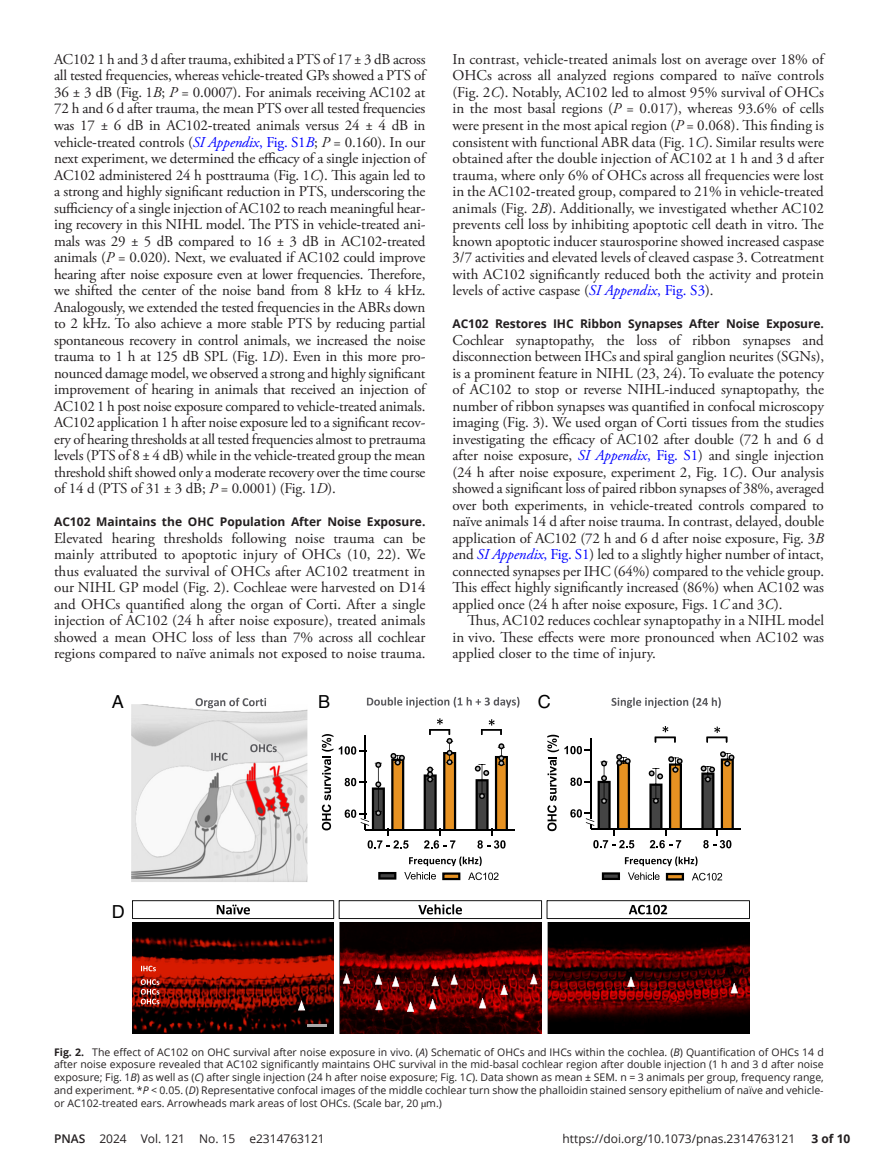
<style>
.page{position:relative;width:878px;height:1175px;background:#fff}
.page>*{position:absolute;margin:0;border:0;box-sizing:border-box;transform-origin:0 0}
.t1{font:18px "Helvetica";color:#000}
.t2{font:15px/16.5px "Adobe Garamond Pro";color:#231f20;text-align:justify}
.t3{font:700 12px "Open Sans";color:#231f20}
.t4{font:12px "Open Sans";color:#231f20}
.t5{font:10.5px/12.8px "Open Sans";color:#231f20;text-align:justify}
.s1{font-family:"STIX"}
.s2{font-style:italic}
.s3{font-style:italic;color:#00f}
.s4{color:#00f}
.s5{font-weight:700}
.s6{font-weight:600}
</style>
<div class="page">
<hr style="left:591px;top:828px;width:149px;height:2px;background:#000">
<svg style="left:648px;top:756px;width:34px;height:92px"></svg>
<svg style="left:700px;top:751px;width:34px;height:97px"></svg>
<hr style="left:365px;top:828px;width:149px;height:2px;background:#000">
<svg style="left:474px;top:743px;width:33px;height:105px"></svg>
<svg style="left:468px;top:872px;width:30px;height:8px"></svg>
<svg style="left:442px;top:872px;width:18px;height:8px"></svg>
<img style="left:131px;top:704px;width:176px;height:178px">
<svg style="left:211px;top:752px;width:16px;height:8px"></svg>
<svg style="left:250px;top:744px;width:27px;height:8px"></svg>
<svg style="left:624px;top:856px;width:73px;height:10px"></svg>
<svg style="left:409px;top:856px;width:72px;height:10px"></svg>
<svg style="left:195px;top:697px;width:71px;height:11px"></svg>
<svg style="left:132px;top:900px;width:617px;height:133px"></svg>
<hr style="left:306px;top:1024px;width:20px;height:3px;background:#aca9a9">
<svg style="left:322px;top:734px;width:86px;height:114px"></svg>
<svg style="left:423px;top:718px;width:33px;height:130px"></svg>
<svg style="left:481px;top:719px;width:20px;height:16px"></svg>
<svg style="left:654px;top:726px;width:21px;height:16px"></svg>
<svg style="left:706px;top:726px;width:21px;height:16px"></svg>
<svg style="left:404px;top:872px;width:32px;height:7px"></svg>
<svg style="left:378px;top:872px;width:18px;height:7px"></svg>
<svg style="left:692px;top:872px;width:29px;height:8px"></svg>
<svg style="left:665px;top:873px;width:18px;height:7px"></svg>
<svg style="left:628px;top:872px;width:31px;height:8px"></svg>
<svg style="left:601px;top:872px;width:18px;height:8px"></svg>
<svg style="left:547px;top:734px;width:87px;height:114px"></svg>
<svg style="left:367px;top:697px;width:152px;height:10px"></svg>
<svg style="left:611px;top:697px;width:109px;height:11px"></svg>
<p class="t2" style="left:54px;top:51px;width:373px">AC102 1 h and 3 d after trauma, exhibited a PTS of 17 ± 3 dB across all tested frequencies, whereas vehicle<span class="s1">-</span>treated GPs showed a PTS of 36 ± 3 dB (Fig. 1<span class="s2">B</span>; <span class="s2">P</span> = 0.0007). For animals receiving AC102 at 72 h and 6 d after trauma, the mean PTS over all tested frequencies was 17 ± 6 dB in AC102<span class="s1">-</span>treated animals versus 24 ± 4 dB in vehicle<span class="s1">-</span>treated controls (<span class="s3">SI Appendix</span><span class="s4">, Fig. S1</span><span class="s3">B</span>; <span class="s2">P</span> = 0.160). In our next experiment, we determined the efficacy of a single injection of AC102 administered 24 h posttrauma (Fig. 1<span class="s2">C</span>). This again led to a strong and highly significant reduction in PTS, underscoring the sufficiency of a single injection of AC102 to reach meaningful hear&shy;ing recovery in this NIHL model. The PTS in vehicle<span class="s1">-</span>treated ani&shy;mals was 29 ± 5 dB compared to 16 ± 3 dB in AC102<span class="s1">-</span>treated animals (<span class="s2">P</span> = 0.020). Next, we evaluated if AC102 could improve hearing after noise exposure even at lower frequencies. Therefore, we shifted the center of the noise band from 8 kHz to 4 kHz.<br>Analogously, we extended the tested frequencies in the ABRs down to 2 kHz. To also achieve a more stable PTS by reducing partial spontaneous recovery in control animals, we increased the noise trauma to 1 h at 125 dB SPL (Fig. 1<span class="s2">D</span>). Even in this more pro&shy;nounced damage model, we observed a strong and highly significant improvement of hearing in animals that received an injection of AC102 1 h post noise exposure compared to vehicle<span class="s1">-</span>treated animals.<br>AC102 application 1 h after noise exposure led to a significant recov&shy;ery of hearing thresholds at all tested frequencies almost to pretrauma levels (PTS of 8 ± 4 dB) while in the vehicle<span class="s1">-</span>treated group the mean threshold shift showed only a moderate recovery over the time course of 14 d (PTS of 31 ± 3 dB; <span class="s2">P</span> = 0.0001) (Fig. 1<span class="s2">D</span>).</p>
<p class="t3" style="left:54px;top:513px;width:373px">AC102 Maintains the OHC Population After Noise Exposure.</p>
<p class="t2" style="left:54px;top:530px;width:373px">Elevated hearing thresholds following noise trauma can be mainly attributed to apoptotic injury of OHCs (10, 22). We thus evaluated the survival of OHCs after AC102 treatment in our NIHL GP model (Fig. 2). Cochleae were harvested on D14 and OHCs quantified along the organ of Corti. After a single injection of AC102 (24 h after noise exposure), treated animals showed a mean OHC loss of less than 7% across all cochlear regions compared to naïve animals not exposed to noise trauma.</p>
<p class="t2" style="left:452px;top:51px;width:373px">In contrast, vehicle<span class="s1">-</span>treated animals lost on average over 18% of OHCs across all analyzed regions compared to naïve controls (Fig. 2<span class="s2">C</span>). Notably, AC102 led to almost 95% survival of OHCs in the most basal regions (<span class="s2">P</span> = 0.017), whereas 93.6% of cells were present in the most apical region (<span class="s2">P</span> = 0.068). This finding is consistent with functional ABR data (Fig. 1<span class="s2">C</span>). Similar results were obtained after the double injection of AC102 at 1 h and 3 d after trauma, where only 6% of OHCs across all frequencies were lost in the AC102<span class="s1">-</span>treated group, compared to 21% in vehicle<span class="s1">-</span>treated animals (Fig. 2<span class="s2">B</span>). Additionally, we investigated whether AC102 prevents cell loss by inhibiting apoptotic cell death in vitro. The known apoptotic inducer staurosporine showed increased caspase 3/7 activities and elevated levels of cleaved caspase 3. Cotreatment with AC102 significantly reduced both the activity and protein levels of active caspase (<span class="s3">SI Appendix</span><span class="s4">, Fig. S3</span>).</p>
<p class="t3" style="left:452px;top:315px;width:373px">AC102 Restores IHC Ribbon Synapses After Noise Exposure.</p>
<p class="t2" style="left:452px;top:332px;width:373px">Cochlear synaptopathy, the loss of ribbon synapses and disconnection between IHCs and spiral ganglion neurites (SGNs), is a prominent feature in NIHL (23, 24). To evaluate the potency of AC102 to stop or reverse NIHL<span class="s1">-</span>induced synaptopathy, the number of ribbon synapses was quantified in confocal microscopy imaging (Fig. 3). We used organ of Corti tissues from the studies investigating the efficacy of AC102 after double (72 h and 6 d after noise exposure, <span class="s3">SI Appendix</span><span class="s4">, Fig. S1</span>) and single injection (24 h after noise exposure, experiment 2, Fig. 1<span class="s2">C</span>). Our analysis showed a significant loss of paired ribbon synapses of 38%, averaged over both experiments, in vehicle<span class="s1">-</span>treated controls compared to naïve animals 14 d after noise trauma. In contrast, delayed, double application of AC102 (72 h and 6 d after noise exposure, Fig. 3<span class="s2">B </span>and <span class="s3">SI Appendix</span><span class="s4">, Fig. S1</span>) led to a slightly higher number of intact, connected synapses per IHC (64%) compared to the vehicle group.<br>This effect highly significantly increased (86%) when AC102 was applied once (24 h after noise exposure, Figs. 1<span class="s2">C</span> and 3<span class="s2">C</span>).</p>
<p class="t2" style="left:452px;top:612px;width:373px;text-indent:15px">Thus, AC102 reduces cochlear synaptopathy in a NIHL model in vivo. These effects were more pronounced when AC102 was applied closer to the time of injury.</p>
<p class="t1" style="left:112px;top:688px;width:14px">A</p>
<p class="t1" style="left:112px;top:897px;width:14px">D</p>
<p class="t1" style="left:318px;top:688px;width:14px">B</p>
<p class="t1" style="left:537px;top:688px;width:14px">C</p>
<p class="t5" style="left:54px;top:1045px;width:771px"><span class="s5">Fig. 2.</span> The effect of AC102 on OHC survival after noise exposure in vivo. (<span class="s2">A</span>) Schematic of OHCs and IHCs within the cochlea. (<span class="s2">B</span>) Quantification of OHCs 14 d after noise exposure revealed that AC102 significantly maintains OHC survival in the mid<span class="s1">-</span>basal cochlear region after double injection (1 h and 3 d after noise exposure; Fig. 1<span class="s2">B</span>) as well as (<span class="s2">C</span>) after single injection (24 h after noise exposure; Fig. 1<span class="s2">C</span>). Data shown as mean ± SEM. n = 3 animals per group, frequency range, and experiment. *<span class="s2">P</span> &lt; 0.05. (<span class="s2">D</span>) Representative confocal images of the middle cochlear turn show the phalloidin stained sensory epithelium of naïve and vehicle&shy;or AC102<span class="s1">-</span>treated ears. Arrowheads mark areas of lost OHCs. (Scale bar, 20 <span class="s1">µ</span>m.)</p>
<p class="t4" style="left:54px;top:1130px;width:272px"><span class="s6">PNAS</span> 2024 Vol. 121 No. 15 e2314763121</p>
<p class="t4" style="left:562px;top:1130px;width:234px">https://doi.org/10.1073/pnas.2314763121</p>
<p class="t3" style="left:811px;top:1130px;width:40px">3 of 10</p>
</div>
